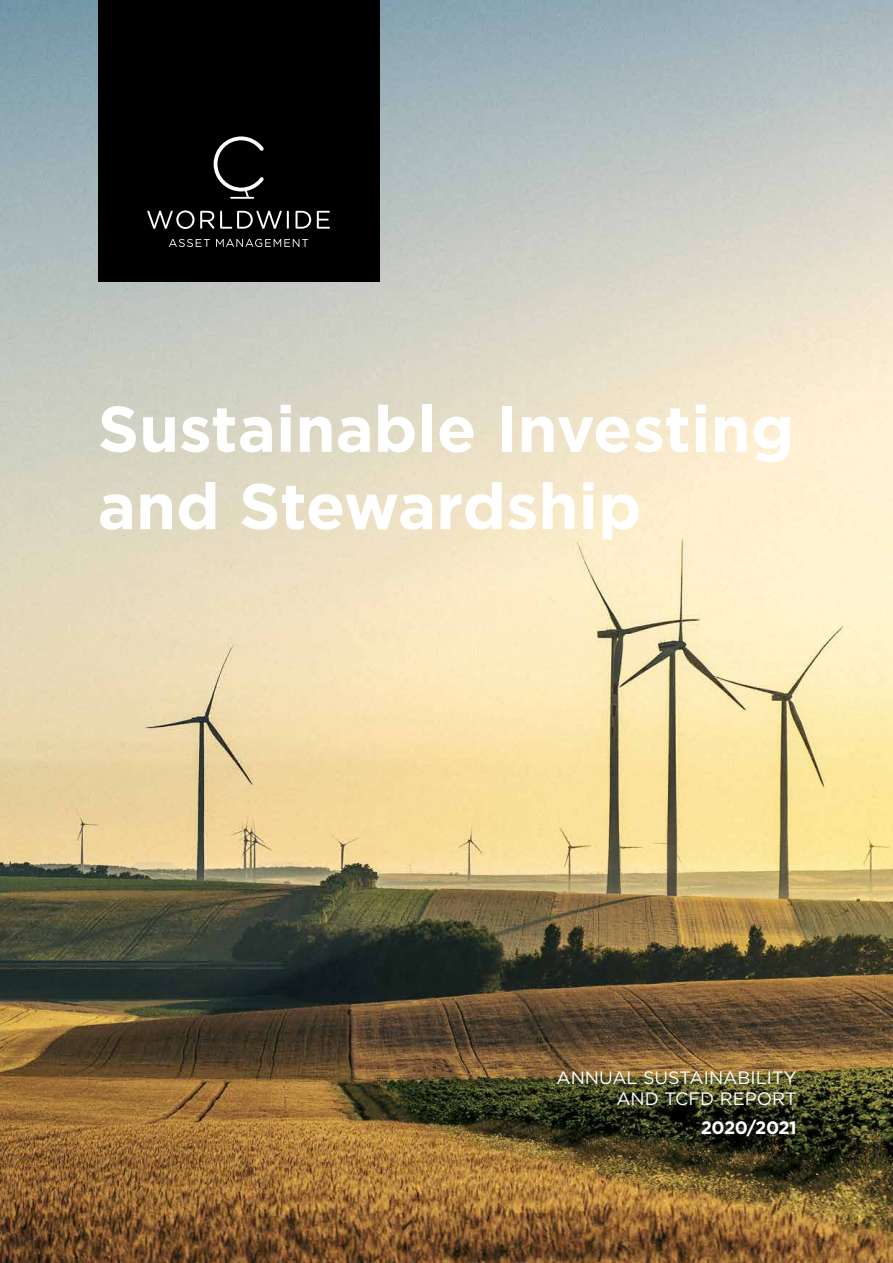
<style>
.page{position:relative;width:893px;height:1263px;background:#fff}
.page>*{position:absolute;margin:0;border:0;box-sizing:border-box;transform-origin:0 0}
.t1{font:700 64.5px/77.4px "Gotham";color:#fff}
.t2{font:18px/21.6px "Gotham";color:#fff;text-align:right}
.t3{font:700 18px "Gotham";letter-spacing:-.03em;color:#fff}
</style>
<div class="page">
<img style="left:0;top:0;width:893px;height:1263px">
<div style="left:98px;top:0;width:281px;height:282px;background:#000"></div>
<svg style="left:147px;top:210px;width:67px;height:19px"></svg>
<svg style="left:220px;top:211px;width:69px;height:18px"></svg>
<svg style="left:296px;top:211px;width:15px;height:18px"></svg>
<svg style="left:317px;top:211px;width:13px;height:18px"></svg>
<svg style="left:169px;top:239px;width:41px;height:8px"></svg>
<svg style="left:216px;top:239px;width:92px;height:8px"></svg>
<svg style="left:214px;top:136px;width:50px;height:63px"></svg>
<p class="t1" style="left:98px;top:390px;width:698px">Sustainable Investing and Stewardship</p>
<p class="t2" style="left:556px;top:1066px;width:242px">ANNUAL SUSTAINABILITY<br>AND TCFD REPORT</p>
<p class="t3" style="left:701px;top:1115px;width:97px">2020/2021</p>
</div>
